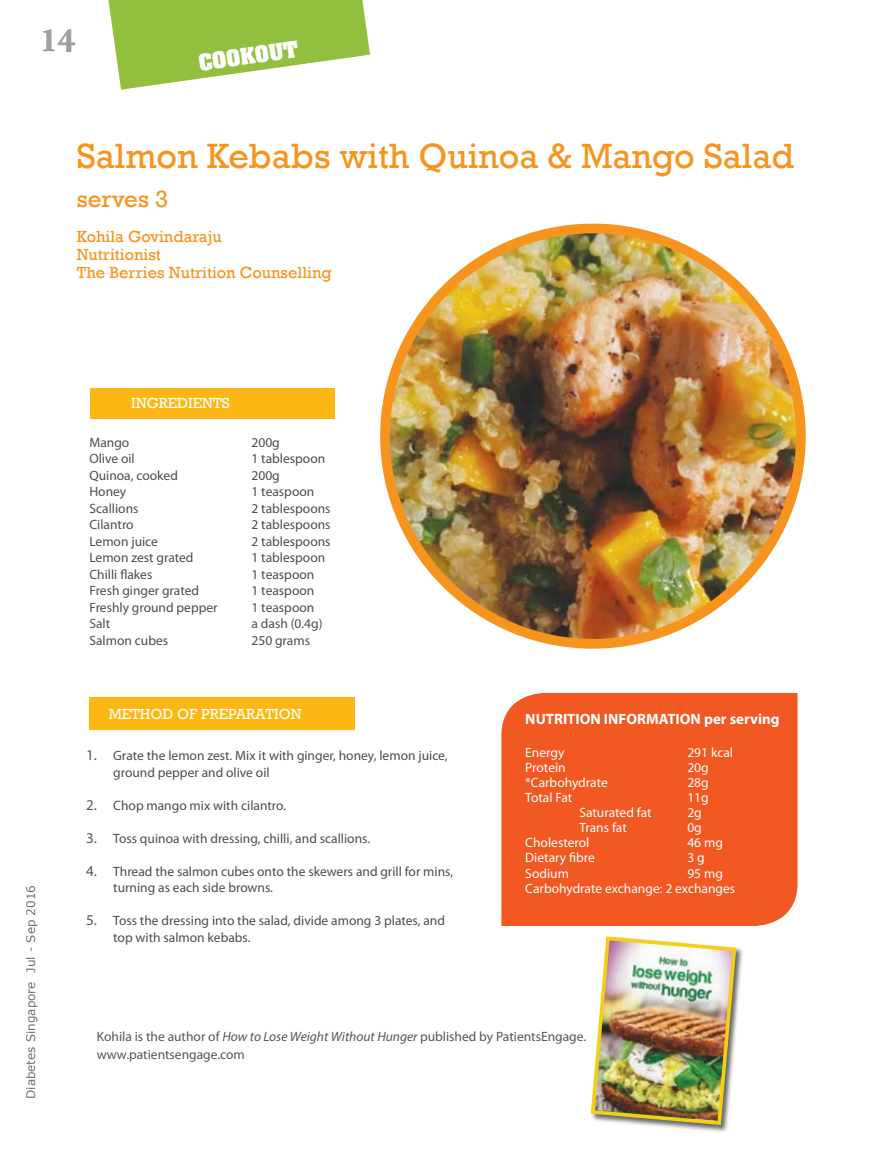
<style>
.page{position:relative;width:872px;height:1170px;background:#fff}
.page>*{position:absolute;margin:0;border:0;box-sizing:border-box;transform-origin:0 0}
.t1{font:36px "Rockwell";color:#f7941e}
.t2{font:600 36px "Arno Pro";color:#9d9fa2}
.t3{font:24px "Rockwell";color:#f7941e}
.t4{font:700 19.5px "Aachen Std";color:#fff}
.t5{font:16.5px/18px "Rockwell";color:#f7941e}
.t6{font:15px "Rockwell";color:#fff}
.t7{font:700 15px "Myriad Pro";color:#fff}
.t8{font:13.5px/16.5px "Myriad Pro";color:#4d4d4f}
.t9{font:13.5px/15px "Myriad Pro";color:#fff}
.t10{font:13.5px/18px "Myriad Pro";color:#565659}
.t11{font:12px "Verdana";color:#000}
.s1{font-size:15px;color:#565659}
.s2{font-style:italic}
</style>
<div class="page">
<div style="left:89px;top:697px;width:266px;height:32px;background:#fdb714"></div>
<div style="left:501px;top:693px;width:296px;height:232px;background:#f15822"></div>
<img style="left:380px;top:223px;width:426px;height:426px">
<div style="left:90px;top:388px;width:245px;height:30px;background:#fdb714"></div>
<svg style="left:108px;top:0;width:262px;height:90px"></svg>
<div style="left:590px;top:935px;width:154px;height:197px;background:#000;opacity:.6"></div>
<img style="left:590px;top:935px;width:148px;height:191px">
<h1 class="t2" style="left:40px;top:19px;width:37px">14</h1>
<h3 class="t4" style="left:197px;top:48px;width:101px;rotate:-8deg">COOKOUT</h3>
<h1 class="t1" style="left:77px;top:135px;width:719px">Salmon Kebabs with Quinoa &amp; Mango Salad</h1>
<h2 class="t3" style="left:77px;top:185px;width:93px">serves 3</h2>
<p class="t5" style="left:77px;top:227px;width:257px">Kohila Govindaraju<br>Nutritionist<br>The Berries Nutrition Counselling</p>
<p class="t6" style="left:131px;top:394px;width:100px">INGREDIENTS</p>
<p class="t11" style="left:23px;top:1098px;width:215px;rotate:-90deg">Diabetes Singapore Jul - Sep 2016</p>
<p class="t8" style="left:89px;top:434px;width:41px">Mango</p>
<p class="t8" style="left:251px;top:434px;width:30px">200g</p>
<p class="t8" style="left:89px;top:450px;width:47px">Olive oil</p>
<p class="t8" style="left:251px;top:450px;width:75px">1 tablespoon</p>
<p class="t8" style="left:89px;top:467px;width:90px">Quinoa, cooked</p>
<p class="t8" style="left:251px;top:467px;width:30px">200g</p>
<p class="t8" style="left:89px;top:483px;width:38px">Honey</p>
<p class="t8" style="left:251px;top:483px;width:64px">1 teaspoon</p>
<p class="t8" style="left:89px;top:500px;width:51px">Scallions</p>
<p class="t8" style="left:251px;top:500px;width:81px">2 tablespoons</p>
<p class="t8" style="left:89px;top:516px;width:46px">Cilantro</p>
<p class="t8" style="left:251px;top:516px;width:81px">2 tablespoons</p>
<p class="t8" style="left:89px;top:533px;width:70px">Lemon juice</p>
<p class="t8" style="left:251px;top:533px;width:81px">2 tablespoons</p>
<p class="t8" style="left:89px;top:549px;width:106px">Lemon zest grated</p>
<p class="t8" style="left:251px;top:549px;width:75px">1 tablespoon</p>
<p class="t8" style="left:89px;top:566px;width:64px">Chilli flakes</p>
<p class="t8" style="left:251px;top:566px;width:64px">1 teaspoon</p>
<p class="t8" style="left:89px;top:582px;width:111px">Fresh ginger grated</p>
<p class="t8" style="left:251px;top:582px;width:64px">1 teaspoon</p>
<p class="t8" style="left:89px;top:599px;width:130px">Freshly ground pepper</p>
<p class="t8" style="left:251px;top:599px;width:64px">1 teaspoon</p>
<p class="t8" style="left:89px;top:615px;width:22px">Salt</p>
<p class="t8" style="left:251px;top:615px;width:73px">a dash (0.4g)</p>
<p class="t8" style="left:89px;top:632px;width:80px">Salmon cubes</p>
<p class="t8" style="left:251px;top:632px;width:60px">250 grams</p>
<p class="t6" style="left:109px;top:705px;width:194px">METHOD OF PREPARATION</p>
<p class="t7" style="left:525px;top:709px;width:256px">NUTRITION INFORMATION per serving</p>
<p class="t9" style="left:525px;top:745px;width:41px">Energy</p>
<p class="t9" style="left:687px;top:745px;width:47px">291 kcal</p>
<p class="t9" style="left:525px;top:760px;width:42px">Protein</p>
<p class="t9" style="left:687px;top:760px;width:23px">20g</p>
<p class="t9" style="left:525px;top:775px;width:84px">*Carbohydrate</p>
<p class="t9" style="left:687px;top:775px;width:23px">28g</p>
<p class="t9" style="left:525px;top:790px;width:49px">Total Fat</p>
<p class="t9" style="left:687px;top:790px;width:23px">11g</p>
<p class="t9" style="left:579px;top:805px;width:74px">Saturated fat</p>
<p class="t9" style="left:687px;top:805px;width:16px">2g</p>
<p class="t9" style="left:579px;top:820px;width:49px">Trans fat</p>
<p class="t9" style="left:687px;top:820px;width:16px">0g</p>
<p class="t9" style="left:525px;top:835px;width:66px">Cholesterol</p>
<p class="t9" style="left:687px;top:835px;width:37px">46 mg</p>
<p class="t9" style="left:525px;top:850px;width:71px">Dietary fibre</p>
<p class="t9" style="left:687px;top:850px;width:19px">3 g</p>
<p class="t9" style="left:525px;top:865px;width:45px">Sodium</p>
<p class="t8" style="left:113px;top:747px;width:336px;text-indent:-27px"><span class="s1">1.</span> Grate the lemon zest. Mix it with ginger, honey, lemon juice, ground pepper and olive oil</p>
<p class="t8" style="left:86px;top:796px;width:201px"><span class="s1">2.</span> Chop mango mix with cilantro.</p>
<p class="t8" style="left:86px;top:829px;width:285px"><span class="s1">3.</span> Toss quinoa with dressing, chilli, and scallions.</p>
<p class="t8" style="left:113px;top:862px;width:341px;text-indent:-27px"><span class="s1">4.</span> Thread the salmon cubes onto the skewers and grill for mins, turning as each side browns.</p>
<p class="t8" style="left:113px;top:912px;width:333px;text-indent:-27px"><span class="s1">5.</span> Toss the dressing into the salad, divide among 3 plates, and top with salmon kebabs.</p>
<p class="t9" style="left:525px;top:865px;width:211px;text-indent:162px">95 mg<br>Carbohydrate exchange: 2 exchanges</p>
<p class="t10" style="left:97px;top:1026px;width:491px">Kohila is the author of <span class="s2">How to Lose Weight Without Hunger</span> published by PatientsEngage. www.patientsengage.com</p>
</div>
